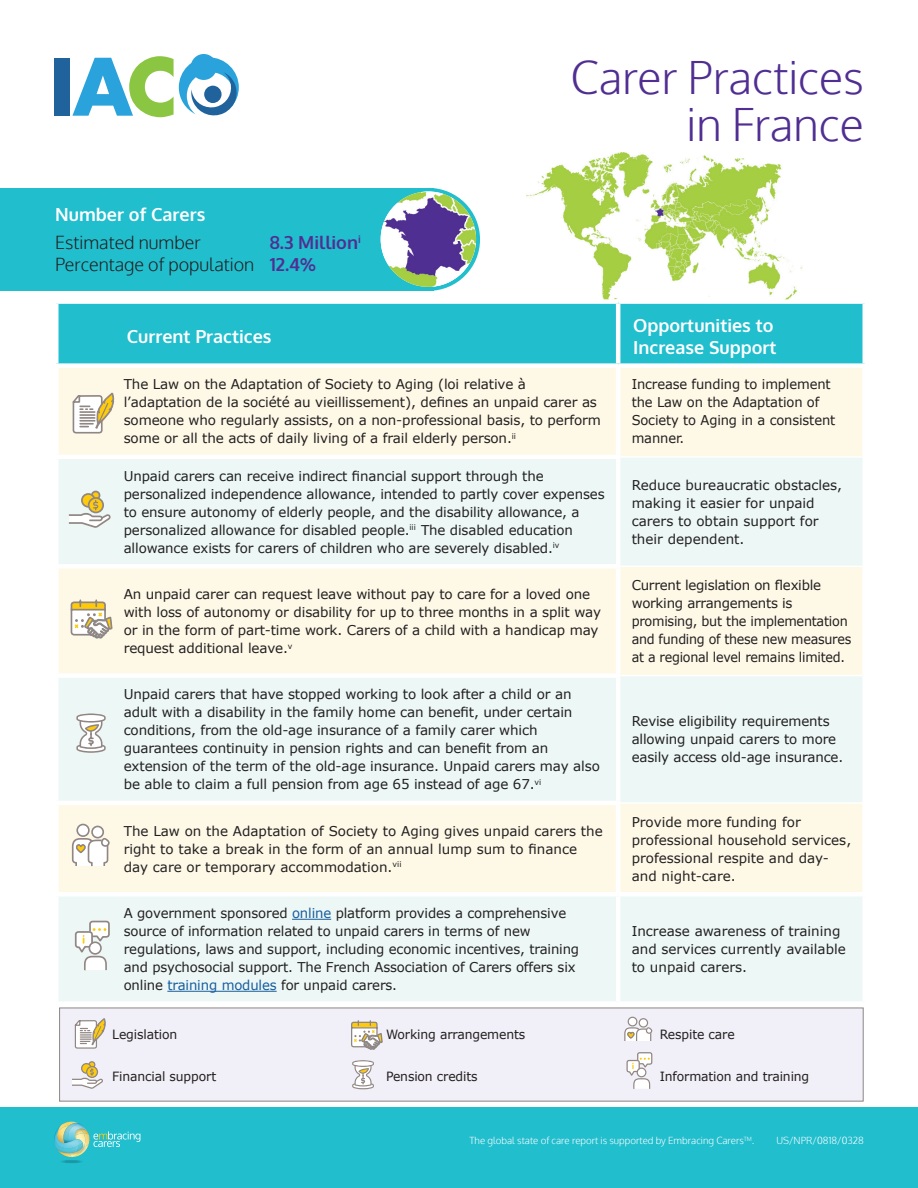
<style>
.page{position:relative;width:918px;height:1188px;background:#fff}
.page>*{position:absolute;margin:0;border:0;box-sizing:border-box;transform-origin:0 0}
.t1{font:300 45px/46.5px "Oxygen";color:#502e92;text-align:right}
.t2{font:700 18px/21.6px "Oxygen";color:#fff}
.t3{font:300 18px/21.6px "Oxygen";color:#231f20}
.t4{font:13.5px/18px "Verdana";letter-spacing:-.01em;color:#231f20}
.t5{font:12.75px "Verdana";letter-spacing:-.01em;color:#231f20}
.t6{font:300 9.75px "Oxygen";color:#fff}
.s1{font-weight:700;color:#502e92}
.s2{color:#175d9e}
</style>
<div class="page">
<img style="left:526px;top:153px;width:277px;height:146px">
<div style="left:58px;top:304px;width:804px;height:59px;background:#21bece"></div>
<div style="left:58px;top:368px;width:804px;height:88px;background:#fef9e7"></div>
<svg style="left:58px;top:458px;width:804px;height:543px;background:#f2f7f0"></svg>
<hr style="left:620px;top:566px;width:242px;height:1px;background:#fff">
<hr style="left:620px;top:675px;width:242px;height:1px;background:#fff">
<hr style="left:620px;top:802px;width:242px;height:2px;background:#fff">
<div style="left:54px;top:892px;width:564px;height:5px;background:#fff"></div>
<hr style="left:54px;top:801px;width:566px;height:4px;background:#fff">
<div style="left:54px;top:673px;width:566px;height:5px;background:#fff"></div>
<div style="left:54px;top:564px;width:566px;height:5px;background:#fff"></div>
<hr style="left:616px;top:304px;width:4px;height:59px;background:#fff">
<hr style="left:616px;top:368px;width:4px;height:87px;background:#fff">
<hr style="left:54px;top:455px;width:566px;height:4px;background:#fff">
<hr style="left:616px;top:459px;width:4px;height:105px;background:#fff">
<hr style="left:616px;top:569px;width:4px;height:104px;background:#fff">
<hr style="left:616px;top:678px;width:4px;height:123px;background:#fff">
<hr style="left:616px;top:805px;width:4px;height:87px;background:#fff">
<div style="left:618px;top:892px;width:249px;height:5px;background:#fff"></div>
<hr style="left:616px;top:897px;width:4px;height:104px;background:#fff">
<hr style="left:292px;top:919px;width:39px;height:1px;background:#175d9e">
<hr style="left:167px;top:991px;width:110px;height:1px;background:#175d9e">
<div style="left:0;top:1107px;width:918px;height:81px;background:#21bece"></div>
<svg style="left:71px;top:392px;width:43px;height:42px"></svg>
<svg style="left:69px;top:490px;width:42px;height:38px;background:#dcdac2"></svg>
<svg style="left:76px;top:713px;width:30px;height:40px"></svg>
<svg style="left:72px;top:824px;width:39px;height:42px"></svg>
<svg style="left:74px;top:920px;width:37px;height:50px"></svg>
<div style="left:60px;top:1008px;width:803px;height:93px;background:#f1eff7"></div>
<svg style="left:74px;top:1018px;width:32px;height:31px"></svg>
<svg style="left:72px;top:1061px;width:31px;height:28px"></svg>
<svg style="left:352px;top:1060px;width:22px;height:29px"></svg>
<svg style="left:624px;top:1017px;width:29px;height:72px"></svg>
<div style="left:621px;top:1042px;width:35px;height:9px;background:#f1eff7"></div>
<svg style="left:351px;top:1020px;width:32px;height:30px"></svg>
<svg style="left:69px;top:599px;width:44px;height:42px"></svg>
<div style="left:0;top:188px;width:433px;height:103px;background:#21bece"></div>
<div style="left:377px;top:188px;width:103px;height:103px;border:4px solid #21bece;border-radius:50%"></div>
<img style="left:381px;top:191px;width:95px;height:96px;border-radius:48px">
<div style="left:54px;top:58px;width:15px;height:58px;background:#20629c"></div>
<svg style="left:72px;top:56px;width:167px;height:62px"></svg>
<div style="left:191px;top:54px;width:26px;height:26px;background:#2aa2db;border-radius:50%"></div>
<div style="left:204px;top:86px;width:18px;height:17px;background:#20629c;border-radius:50%"></div>
<img style="left:65px;top:1122px;width:13px;height:1px">
<img style="left:60px;top:1153px;width:9px;height:4px">
<img style="left:69px;top:1152px;width:15px;height:5px">
<svg style="left:54px;top:1123px;width:86px;height:29px"></svg>
<img style="left:54px;top:1136px;width:25px;height:17px">
<img style="left:55px;top:1133px;width:24px;height:15px">
<h2 class="t2" style="left:55px;top:204px;width:152px">Number of Carers</h2>
<h2 class="t3" style="left:55px;top:232px;width:147px">Estimated number</h2>
<h2 class="t3" style="left:55px;top:232px;width:307px;text-indent:215px"><span class="s1">8.3 Million</span><sup>i<br></sup>Percentage of population <span class="s1">12.4%</span></h2>
<h1 class="t1" style="left:570px;top:56px;width:295px">Carer Practices in France</h1>
<h2 class="t2" style="left:127px;top:326px;width:146px">Current Practices</h2>
<h2 class="t2" style="left:633px;top:315px;width:145px">Opportunities to<br>Increase Support</h2>
<p class="t4" style="left:124px;top:376px;width:479px">The Law on the Adaptation of Society to Aging (loi relative à l’adaptation de la société au vieillissement), defines an unpaid carer as someone who regularly assists, on a non-professional basis, to perform some or all the acts of daily living of a frail elderly person.<sup>ii</sup></p>
<p class="t4" style="left:632px;top:376px;width:205px">Increase funding to implement the Law on the Adaptation of<br>Society to Aging in a consistent manner.</p>
<p class="t4" style="left:124px;top:467px;width:482px">Unpaid carers can receive indirect financial support through the personalized independence allowance, intended to partly cover expenses to ensure autonomy of elderly people, and the disability allowance, a personalized allowance for disabled people.<sup>iii</sup> The disabled education allowance exists for carers of children who are severely disabled.<sup>iv</sup></p>
<p class="t4" style="left:632px;top:476px;width:212px">Reduce bureaucratic obstacles, making it easier for unpaid carers to obtain support for their dependent.</p>
<p class="t4" style="left:124px;top:585px;width:479px">An unpaid carer can request leave without pay to care for a loved one with loss of autonomy or disability for up to three months in a split way or in the form of part-time work. Carers of a child with a handicap may request additional leave.<sup>v</sup></p>
<p class="t4" style="left:632px;top:576px;width:221px">Current legislation on flexible working arrangements is promising, but the implementation and funding of these new measures at a regional level remains limited.</p>
<p class="t4" style="left:124px;top:686px;width:478px">Unpaid carers that have stopped working to look after a child or an adult with a disability in the family home can benefit, under certain conditions, from the old-age insurance of a family carer which guarantees continuity in pension rights and can benefit from an extension of the term of the old-age insurance. Unpaid carers may also be able to claim a full pension from age 65 instead of age 67.<sup>vi</sup></p>
<p class="t4" style="left:632px;top:713px;width:213px">Revise eligibility requirements allowing unpaid carers to more easily access old-age insurance.</p>
<p class="t4" style="left:124px;top:822px;width:481px">The Law on the Adaptation of Society to Aging gives unpaid carers the right to take a break in the form of an annual lump sum to finance day care or temporary accommodation.<sup>vii</sup></p>
<p class="t4" style="left:632px;top:813px;width:221px">Provide more funding for professional household services, professional respite and day&shy;and night-care.</p>
<p class="t4" style="left:124px;top:904px;width:457px">A government sponsored <span class="s2">online</span> platform provides a comprehensive source of information related to unpaid carers in terms of new regulations, laws and support, including economic incentives, training and psychosocial support. The French Association of Carers offers six online <span class="s2">training modules</span> for unpaid carers.</p>
<p class="t4" style="left:632px;top:922px;width:216px">Increase awareness of training and services currently available to unpaid carers.</p>
<p class="t5" style="left:112px;top:1026px;width:66px">Legislation</p>
<p class="t5" style="left:112px;top:1068px;width:105px">Financial support</p>
<p class="t5" style="left:386px;top:1026px;width:141px">Working arrangements</p>
<p class="t5" style="left:386px;top:1068px;width:93px">Pension credits</p>
<p class="t5" style="left:660px;top:1026px;width:76px">Respite care</p>
<p class="t5" style="left:660px;top:1068px;width:151px">Information and training</p>
<p class="t6" style="left:469px;top:1134px;width:286px">The global state of care report is supported by Embracing Carers<sup>TM</sup>.</p>
<p class="t6" style="left:776px;top:1134px;width:89px">US/NPR/0818/0328</p>
<p class="t6" style="left:579px;top:1134px;width:286px">The global sta of care report is supported by Embracing Carers<sup>TM</sup>.</p>
</div>
